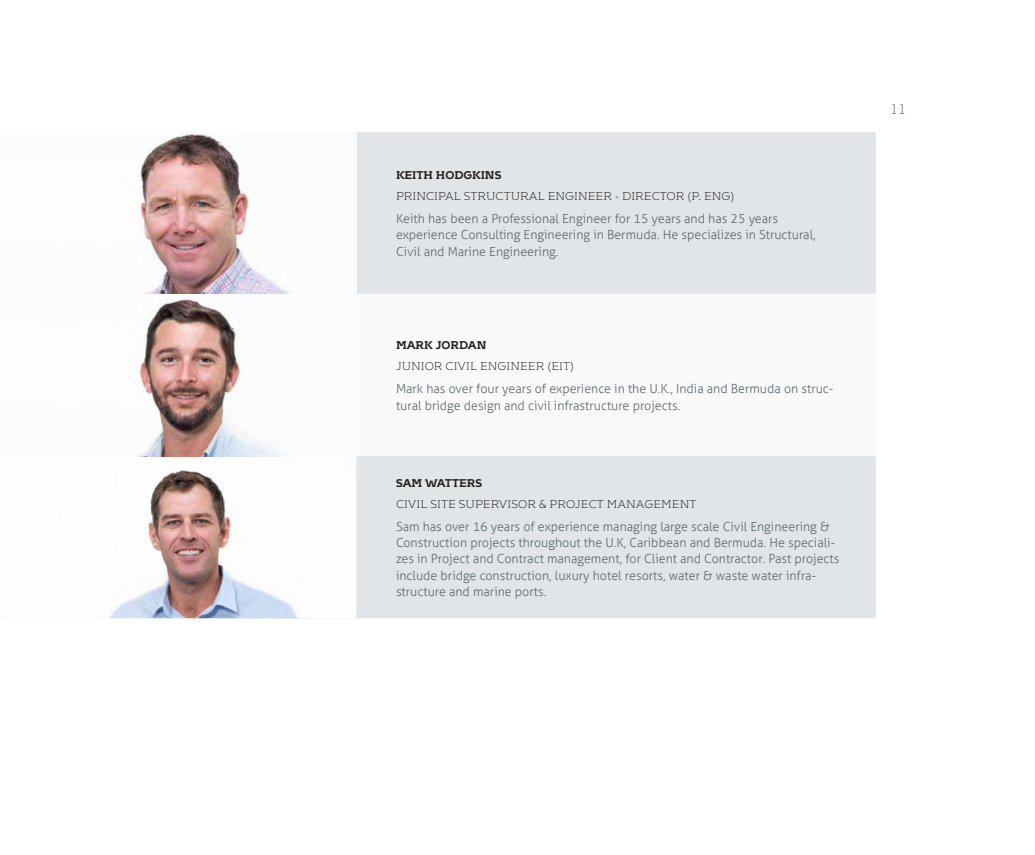
<style>
.page{position:relative;width:1035px;height:855px;background:#fff}
.page>*{position:absolute;margin:0;border:0;box-sizing:border-box;transform-origin:0 0}
.t1{font:300 13.75px "Kontrapunkt Bob";color:#5f696f}
.t2{font:300 12.5px/16.2px "Aller";color:#5f696f}
.t3{font:300 11.25px "Kontrapunkt Bob";color:#231f20}
.t4{font:700 11.25px "Kontrapunkt Bob";color:#231f20}
</style>
<div class="page">
<div style="left:180px;top:132px;width:696px;height:162px;background:#e1e5e7;border-radius:2px"></div>
<div style="left:180px;top:294px;width:696px;height:162px;background:#fafafb;border-radius:2px"></div>
<div style="left:180px;top:456px;width:696px;height:162px;background:#e1e5e7;border-radius:2px"></div>
<img style="left:108px;top:132px;width:248px;height:486px">
<p class="t4" style="left:396px;top:169px;width:107px">KEITH HODGKINS</p>
<p class="t3" style="left:396px;top:190px;width:340px">PRINCIPAL STRUCTURAL ENGINEER - DIRECTOR (P. ENG)</p>
<p class="t2" style="left:396px;top:211px;width:421px">Keith has been a Professional Engineer for 15 years and has 25 years experience Consulting Engineering in Bermuda. He specializes in Structural,<br>Civil and Marine Engineering.</p>
<p class="t4" style="left:396px;top:339px;width:92px">MARK JORDAN</p>
<p class="t3" style="left:396px;top:360px;width:180px">JUNIOR CIVIL ENGINEER (EIT)</p>
<p class="t2" style="left:396px;top:381px;width:439px">Mark has over four years of experience in the U.K., India and Bermuda on struc&shy;tural bridge design and civil infrastructure projects.</p>
<p class="t4" style="left:396px;top:476px;width:88px">SAM WATTERS</p>
<p class="t3" style="left:396px;top:498px;width:302px">CIVIL SITE SUPERVISOR &amp; PROJECT MANAGEMENT</p>
<p class="t2" style="left:396px;top:518px;width:445px">Sam has over 16 years of experience managing large scale Civil Engineering &amp; Construction projects throughout the U.K, Caribbean and Bermuda. He speciali&shy;zes in Project and Contract management, for Client and Contractor. Past projects include bridge construction, luxury hotel resorts, water &amp; waste water infra&shy;structure and marine ports.</p>
<p class="t1" style="left:891px;top:102px;width:16px">11</p>
</div>
